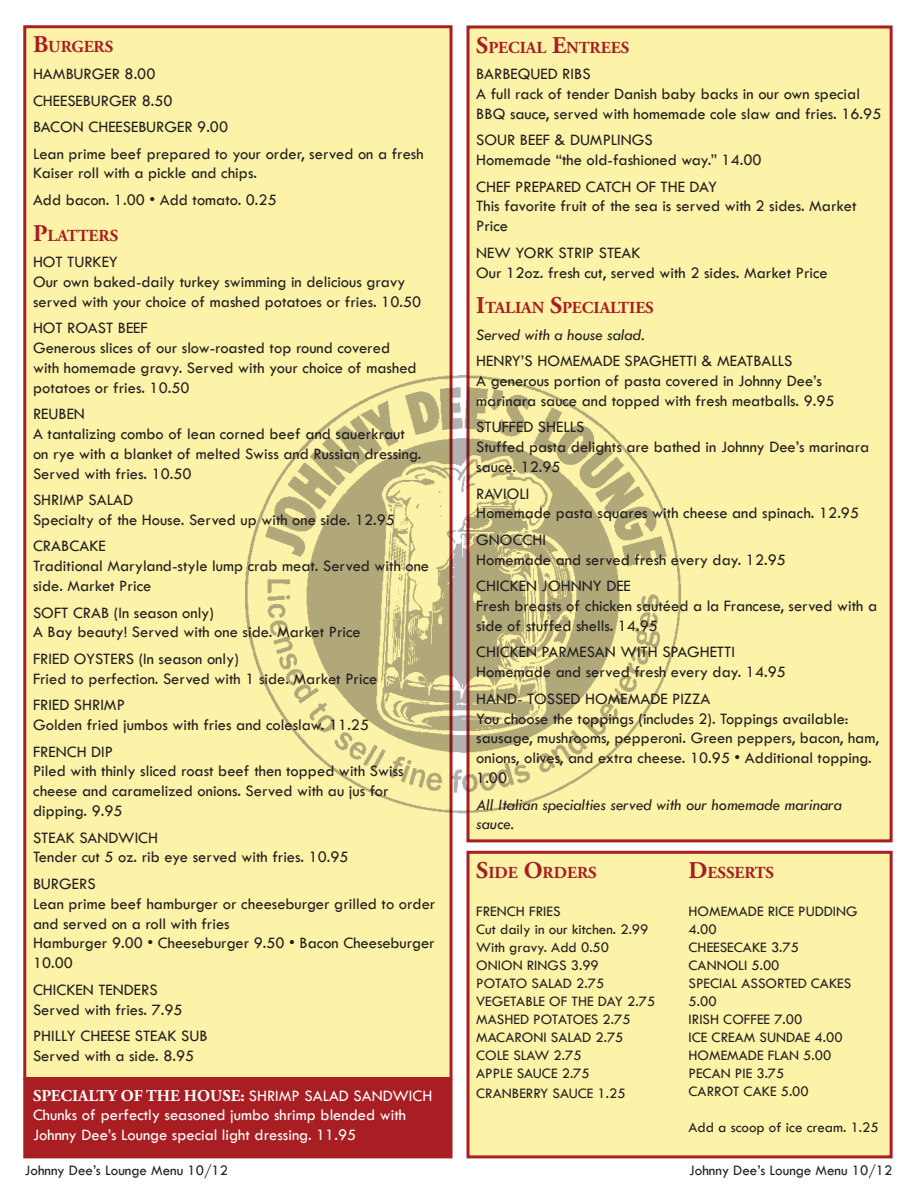
<style>
.page{position:relative;width:918px;height:1188px;background:#fff}
.page>*{position:absolute;margin:0;border:0;box-sizing:border-box;transform-origin:0 0}
.t1{font:700 16.8px "Adobe Garamond Pro";color:#a81e22}
.t2{font:16.5px/19.8px "Tw Cen";color:#231f20}
.t3{font:16.5px/19.8px "Tw Cen";color:#fff}
.t4{font:italic 16.5px/19.8px "Tw Cen";color:#231f20}
.t5{font:700 16.5px "Adobe Garamond Pro";color:#fff}
.t6{font:15px/18px "Tw Cen";color:#231f20}
.s1{font-size:24px}
.s2{font-family:"Tw Cen";font-weight:400}
</style>
<div class="page">
<div style="left:25px;top:27px;width:426px;height:1051px;background:#fcf2a8"></div>
<div style="left:23px;top:25px;width:430px;height:1055px;border:3px solid #a81e22"></div>
<div style="left:468px;top:27px;width:423px;height:814px;background:#fcf2a8"></div>
<div style="left:466px;top:26px;width:427px;height:816px;border:3px solid #a81e22"></div>
<div style="left:468px;top:852px;width:423px;height:305px;background:#fcf2a8"></div>
<div style="left:466px;top:851px;width:427px;height:307px;border:3px solid #a81e22"></div>
<div style="left:25px;top:1080px;width:426px;height:77px;background:#a81e22"></div>
<div style="left:23px;top:1079px;width:430px;height:79px;border:3px solid #a81e22"></div>
<img style="left:245px;top:365px;width:436px;height:460px">
<p class="t1" style="left:476px;top:38px;width:154px"><span class="s1">S</span>PECIAL <span class="s1">E</span>NTREES</p>
<p class="t2" style="left:476px;top:64px;width:407px">BARBEQUED RIBS<br>A full rack of tender Danish baby backs in our own special<br>BBQ sauce, served with homemade cole slaw and fries. 16.95</p>
<p class="t2" style="left:476px;top:130px;width:287px">SOUR BEEF &amp; DUMPLINGS<br>Homemade “the old-fashioned way.” 14.00</p>
<p class="t2" style="left:476px;top:177px;width:382px">CHEF PREPARED CATCH OF THE DAY<br>This favorite fruit of the sea is served with 2 sides. Market<br>Price</p>
<p class="t2" style="left:476px;top:243px;width:353px">NEW YORK STRIP STEAK<br>Our 12oz. fresh cut, served with 2 sides. Market Price</p>
<p class="t1" style="left:476px;top:298px;width:179px"><span class="s1">I</span>TALIAN <span class="s1">S</span>PECIALTIES</p>
<p class="t4" style="left:476px;top:324px;width:170px">Served with a house salad.</p>
<p class="t2" style="left:476px;top:351px;width:360px">HENRY’S HOMEMADE SPAGHETTI &amp; MEATBALLS<br>A generous portion of pasta covered in Johnny Dee’s marinara sauce and topped with fresh meatballs. 9.95</p>
<p class="t2" style="left:476px;top:417px;width:394px">STUFFED SHELLS<br>Stuffed pasta delights are bathed in Johnny Dee’s marinara sauce. 12.95</p>
<p class="t2" style="left:476px;top:483px;width:384px">RAVIOLI<br>Homemade pasta squares with cheese and spinach. 12.95</p>
<p class="t2" style="left:476px;top:530px;width:311px">GNOCCHI<br>Homemade and served fresh every day. 12.95</p>
<p class="t2" style="left:476px;top:576px;width:402px">CHICKEN JOHNNY DEE<br>Fresh breasts of chicken sautéed a la Francese, served with a side of stuffed shells. 14.95</p>
<p class="t2" style="left:476px;top:642px;width:311px">CHICKEN PARMESAN WITH SPAGHETTI<br>Homemade and served fresh every day. 14.95</p>
<p class="t2" style="left:476px;top:689px;width:404px">HAND- TOSSED HOMEMADE PIZZA<br>You choose the toppings (includes 2). Toppings available: sausage, mushrooms, pepperoni. Green peppers, bacon, ham, onions, olives, and extra cheese. 10.95 • Additional topping.<br>1.00</p>
<p class="t4" style="left:476px;top:794px;width:367px">All Italian specialties served with our homemade marinara sauce.</p>
<p class="t1" style="left:476px;top:863px;width:122px"><span class="s1">S</span>IDE <span class="s1">O</span>RDERS</p>
<p class="t6" style="left:476px;top:902px;width:86px">FRENCH FRIES</p>
<p class="t6" style="left:476px;top:920px;width:174px">Cut daily in our kitchen. 2.99</p>
<p class="t6" style="left:476px;top:938px;width:134px">With gravy. Add 0.50</p>
<p class="t6" style="left:476px;top:956px;width:124px">ONION RINGS 3.99</p>
<p class="t6" style="left:476px;top:974px;width:130px">POTATO SALAD 2.75</p>
<p class="t6" style="left:476px;top:992px;width:181px">VEGETABLE OF THE DAY 2.75</p>
<p class="t6" style="left:476px;top:1010px;width:156px">MASHED POTATOES 2.75</p>
<p class="t6" style="left:476px;top:1028px;width:149px">MACARONI SALAD 2.75</p>
<p class="t6" style="left:476px;top:1046px;width:107px">COLE SLAW 2.75</p>
<p class="t6" style="left:476px;top:1064px;width:115px">APPLE SAUCE 2.75</p>
<p class="t6" style="left:476px;top:1084px;width:151px">CRANBERRY SAUCE 1.25</p>
<p class="t1" style="left:33px;top:37px;width:82px"><span class="s1">B</span>URGERS</p>
<p class="t2" style="left:33px;top:64px;width:124px">HAMBURGER 8.00</p>
<p class="t2" style="left:33px;top:90px;width:141px">CHEESEBURGER 8.50</p>
<p class="t2" style="left:33px;top:117px;width:197px">BACON CHEESEBURGER 9.00</p>
<p class="t2" style="left:33px;top:143px;width:392px">Lean prime beef prepared to your order, served on a fresh<br>Kaiser roll with a pickle and chips.</p>
<p class="t2" style="left:33px;top:190px;width:245px">Add bacon. 1.00 • Add tomato. 0.25</p>
<p class="t1" style="left:33px;top:225px;width:87px"><span class="s1">P</span>LATTERS</p>
<p class="t2" style="left:33px;top:252px;width:390px">HOT TURKEY<br>Our own baked-daily turkey swimming in delicious gravy served with your choice of mashed potatoes or fries. 10.50</p>
<p class="t2" style="left:33px;top:318px;width:385px">HOT ROAST BEEF<br>Generous slices of our slow-roasted top round covered with homemade gravy. Served with your choice of mashed potatoes or fries. 10.50</p>
<p class="t2" style="left:33px;top:404px;width:390px">REUBEN<br>A tantalizing combo of lean corned beef and sauerkraut on rye with a blanket of melted Swiss and Russian dressing.<br>Served with fries. 10.50</p>
<p class="t2" style="left:33px;top:490px;width:364px">SHRIMP SALAD<br>Specialty of the House. Served up with one side. 12.95</p>
<p class="t2" style="left:33px;top:536px;width:398px">CRABCAKE<br>Traditional Maryland-style lump crab meat. Served with one side. Market Price</p>
<p class="t2" style="left:33px;top:602px;width:329px">SOFT CRAB (In season only)<br>A Bay beauty! Served with one side. Market Price</p>
<p class="t2" style="left:33px;top:649px;width:346px">FRIED OYSTERS (In season only)<br>Fried to perfection. Served with 1 side. Market Price</p>
<p class="t2" style="left:33px;top:695px;width:338px">FRIED SHRIMP<br>Golden fried jumbos with fries and coleslaw. 11.25</p>
<p class="t2" style="left:33px;top:741px;width:372px">FRENCH DIP<br>Piled with thinly sliced roast beef then topped with Swiss cheese and caramelized onions. Served with au jus for dipping. 9.95</p>
<p class="t2" style="left:33px;top:827px;width:317px">STEAK SANDWICH<br>Tender cut 5 oz. rib eye served with fries. 10.95</p>
<p class="t2" style="left:33px;top:874px;width:404px">BURGERS<br>Lean prime beef hamburger or cheeseburger grilled to order and served on a roll with fries<br>Hamburger 9.00 • Cheeseburger 9.50 • Bacon Cheeseburger<br>10.00</p>
<p class="t2" style="left:33px;top:980px;width:151px">CHICKEN TENDERS<br>Served with fries. 7.95</p>
<p class="t2" style="left:33px;top:1026px;width:176px">PHILLY CHEESE STEAK SUB<br>Served with a side. 8.95</p>
<p class="t1" style="left:689px;top:863px;width:87px"><span class="s1">D</span>ESSERTS</p>
<p class="t6" style="left:689px;top:902px;width:171px">HOMEMADE RICE PUDDING<br>4.00</p>
<p class="t6" style="left:689px;top:938px;width:112px">CHEESECAKE 3.75</p>
<p class="t6" style="left:689px;top:956px;width:93px">CANNOLI 5.00</p>
<p class="t6" style="left:689px;top:974px;width:164px">SPECIAL ASSORTED CAKES<br>5.00</p>
<p class="t6" style="left:689px;top:1010px;width:115px">IRISH COFFEE 7.00</p>
<p class="t6" style="left:689px;top:1028px;width:156px">ICE CREAM SUNDAE 4.00</p>
<p class="t6" style="left:689px;top:1046px;width:144px">HOMEMADE FLAN 5.00</p>
<p class="t6" style="left:689px;top:1064px;width:97px">PECAN PIE 3.75</p>
<p class="t6" style="left:689px;top:1082px;width:122px">CARROT CAKE 5.00</p>
<p class="t6" style="left:689px;top:1118px;width:192px">Add a scoop of ice cream. 1.25</p>
<p class="t5" style="left:33px;top:1086px;width:401px">SPECIALTY OF THE HOUSE: <span class="s2">SHRIMP SALAD SANDWICH</span></p>
<p class="t3" style="left:33px;top:1105px;width:375px">Chunks of perfectly seasoned jumbo shrimp blended with<br>Johnny Dee’s Lounge special light dressing. 11.95</p>
<p class="t6" style="left:25px;top:1161px;width:205px">Johnny Dee’s Lounge Menu 10/12</p>
<p class="t6" style="left:689px;top:1161px;width:205px">Johnny Dee’s Lounge Menu 10/12</p>
</div>
